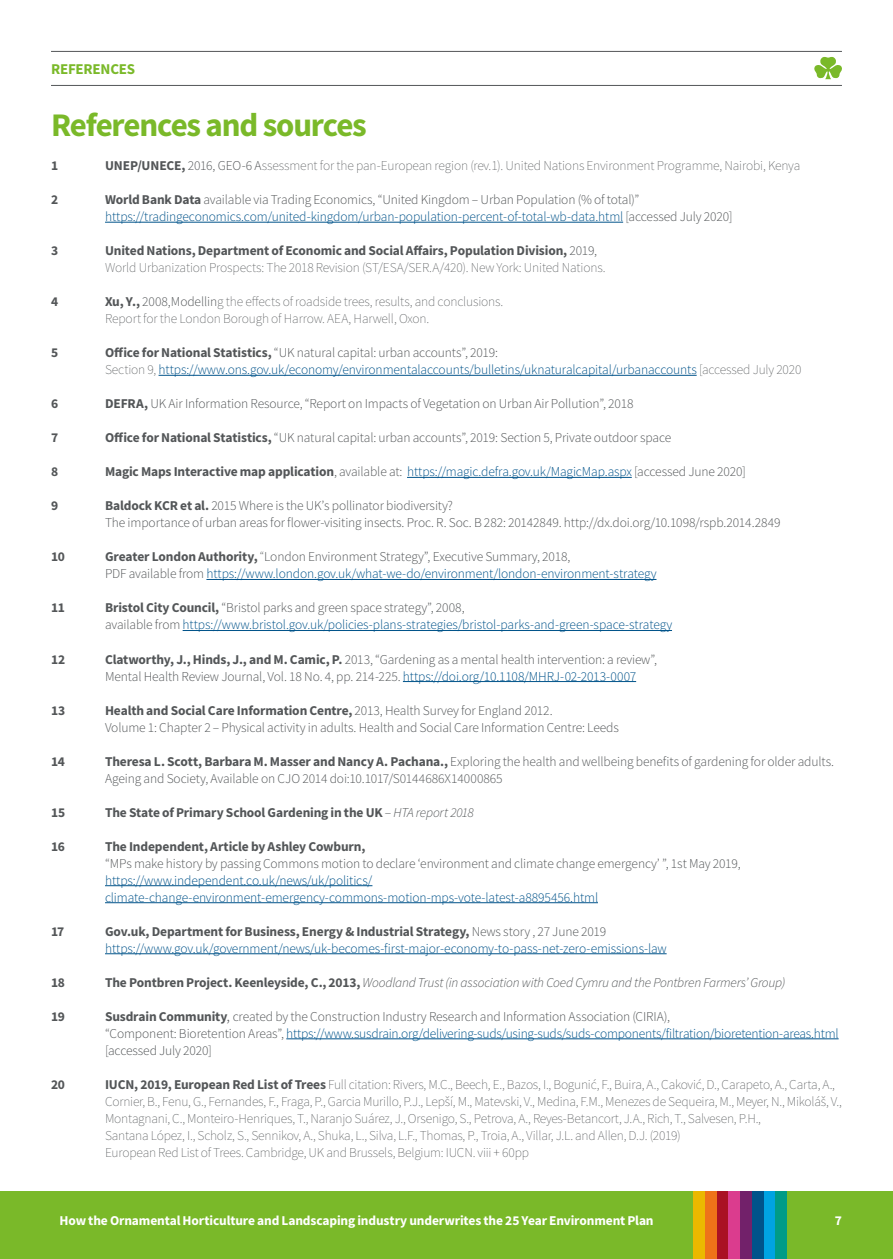
<style>
.page{position:relative;width:893px;height:1259px;background:#fff}
.page>*{position:absolute;margin:0;border:0;box-sizing:border-box;transform-origin:0 0}
.t1{font:33px "Source Sans Variable";letter-spacing:-.04em;color:#7ab929}
.t2{font:15px "Source Sans Variable";letter-spacing:-.015em;color:#7ab929}
.HTA_Standard{font:13.5px/17px "Source Sans Variable";letter-spacing:-.01em;color:#535658}
.HTA_Standard-2{font:13.5px/17px "Source Sans Variable";letter-spacing:-.01em;color:#00538a}
.HTA_Standard-3{font:italic 13.5px "Source Sans Variable";letter-spacing:-.02em;color:#535658}
.t3{font:13.5px "Source Sans Variable";letter-spacing:-.01em;color:#fff}
.s1{color:#00538a}
.s2{color:#535658}
.s3{font-style:italic}
.s4{font-style:normal}
.s5{font-size:16.5px}
</style>
<div class="page">
<div style="left:0;top:1191px;width:893px;height:68px;background:#7ab929"></div>
<div style="left:693px;top:1191px;width:12px;height:68px;background:#ebb800"></div>
<div style="left:705px;top:1191px;width:12px;height:68px;background:#ee7219"></div>
<div style="left:717px;top:1191px;width:11px;height:68px;background:#aa1124"></div>
<div style="left:728px;top:1191px;width:12px;height:68px;background:#db3c8e"></div>
<div style="left:740px;top:1191px;width:12px;height:68px;background:#72216a"></div>
<div style="left:752px;top:1191px;width:12px;height:68px;background:#00538a"></div>
<div style="left:764px;top:1191px;width:11px;height:68px;background:#00a3e2"></div>
<div style="left:775px;top:1191px;width:12px;height:68px;background:#009b87"></div>
<hr style="left:51px;top:85px;width:791px;height:1px;background:#535658">
<hr style="left:51px;top:51px;width:791px;height:1px;background:#535658">
<svg style="left:814px;top:57px;width:28px;height:22px"></svg>
<hr style="left:105px;top:222px;width:518px;height:1px;background:#00538a">
<hr style="left:159px;top:375px;width:538px;height:1px;background:#00538a">
<hr style="left:407px;top:477px;width:225px;height:1px;background:#00538a">
<hr style="left:206px;top:579px;width:450px;height:1px;background:#00538a">
<hr style="left:183px;top:630px;width:489px;height:1px;background:#00538a">
<hr style="left:403px;top:681px;width:233px;height:1px;background:#00538a">
<hr style="left:105px;top:885px;width:267px;height:1px;background:#00538a">
<hr style="left:105px;top:902px;width:493px;height:1px;background:#00538a">
<hr style="left:105px;top:953px;width:562px;height:1px;background:#00538a">
<hr style="left:286px;top:1038px;width:553px;height:1px;background:#00538a">
<p class="t2" style="left:51px;top:60px;width:86px">REFERENCES</p>
<p class="t1" style="left:51px;top:105px;width:317px">References and sources</p>
<p class="HTA_Standard" style="left:51px;top:157px;width:9px">1</p>
<p class="HTA_Standard" style="left:105px;top:157px;width:697px">UNEP/UNECE, 2016, GEO-6 Assessment for the pan-European region (rev.1). United Nations Environment Programme, Nairobi, Kenya</p>
<p class="HTA_Standard" style="left:51px;top:191px;width:9px">2</p>
<p class="HTA_Standard" style="left:105px;top:191px;width:629px">World Bank Data available via Trading Economics, “United Kingdom – Urban Population (% of total)” <span class="s1">https://tradingeconomics.com/united-kingdom/urban-population-percent-of-total-wb-data.html</span> [accessed July 2020]</p>
<p class="HTA_Standard" style="left:51px;top:242px;width:9px">3</p>
<p class="HTA_Standard" style="left:105px;top:242px;width:502px">United Nations, Department of Economic and Social Affairs, Population Division, 2019,<br>World Urbanization Prospects: The 2018 Revision (ST/ESA/SER.A/420). New York: United Nations.</p>
<p class="HTA_Standard" style="left:51px;top:293px;width:9px">4</p>
<p class="HTA_Standard" style="left:105px;top:293px;width:400px">Xu, Y., 2008,Modelling the effects of roadside trees, results, and conclusions.<br>Report for the London Borough of Harrow. AEA, Harwell, Oxon.</p>
<p class="HTA_Standard" style="left:51px;top:344px;width:9px">5</p>
<p class="HTA_Standard-2" style="left:105px;top:344px;width:698px"><span class="s2">Office for National Statistics, “UK natural capital: urban accounts”, 2019:<br>Section 9,</span> https://www.ons.gov.uk/economy/environmentalaccounts/bulletins/uknaturalcapital/urbanaccounts <span class="s2">[accessed July 2020</span></p>
<p class="HTA_Standard" style="left:51px;top:395px;width:9px">6</p>
<p class="HTA_Standard" style="left:105px;top:395px;width:530px">DEFRA, UK Air Information Resource, “Report on Impacts of Vegetation on Urban Air Pollution”, 2018</p>
<p class="HTA_Standard" style="left:51px;top:429px;width:9px">7</p>
<p class="HTA_Standard" style="left:105px;top:429px;width:568px">Office for National Statistics, “UK natural capital: urban accounts”, 2019: Section 5, Private outdoor space</p>
<p class="HTA_Standard" style="left:51px;top:463px;width:9px">8</p>
<p class="HTA_Standard" style="left:105px;top:463px;width:642px">Magic Maps Interactive map application, available at: <span class="s1">https://magic.defra.gov.uk/MagicMap.aspx</span> [accessed June 2020]</p>
<p class="HTA_Standard" style="left:51px;top:497px;width:9px">9</p>
<p class="HTA_Standard" style="left:105px;top:497px;width:677px">Baldock KCR et al. 2015 Where is the UK’s pollinator biodiversity?<br>The importance of urban areas for flower-visiting insects. Proc. R. Soc. B 282: 20142849. http://dx.doi.org/10.1098/rspb.2014.2849</p>
<p class="HTA_Standard" style="left:51px;top:548px;width:15px">10</p>
<p class="HTA_Standard" style="left:105px;top:548px;width:553px">Greater London Authority, “London Environment Strategy”, Executive Summary, 2018,<br>PDF available from <span class="s1">https://www.london.gov.uk/what-we-do/environment/london-environment-strategy</span></p>
<p class="HTA_Standard" style="left:51px;top:599px;width:15px">11</p>
<p class="HTA_Standard-2" style="left:105px;top:599px;width:569px"><span class="s2">Bristol City Council, “Bristol parks and green space strategy”, 2008,<br>available from</span> https://www.bristol.gov.uk/policies-plans-strategies/bristol-parks-and-green-space-strategy</p>
<p class="HTA_Standard" style="left:51px;top:650px;width:16px">12</p>
<p class="HTA_Standard" style="left:105px;top:650px;width:554px">Clatworthy, J., Hinds, J., and M. Camic, P. 2013, “Gardening as a mental health intervention: a review”,<br>Mental Health Review Journal, Vol. 18 No. 4, pp. 214-225. <span class="s1">https://doi.org/10.1108/MHRJ-02-2013-0007</span></p>
<p class="HTA_Standard" style="left:51px;top:701px;width:16px">13</p>
<p class="HTA_Standard" style="left:105px;top:701px;width:515px">Health and Social Care Information Centre, 2013, Health Survey for England 2012.<br>Volume 1: Chapter 2 – Physical activity in adults. Health and Social Care Information Centre: Leeds</p>
<p class="HTA_Standard" style="left:51px;top:753px;width:16px">14</p>
<p class="HTA_Standard" style="left:105px;top:753px;width:731px">Theresa L. Scott, Barbara M. Masser and Nancy A. Pachana., Exploring the health and wellbeing benefits of gardening for older adults.<br>Ageing and Society, Available on CJO 2014 doi:10.1017/S0144686X14000865</p>
<p class="HTA_Standard" style="left:51px;top:804px;width:16px">15</p>
<p class="HTA_Standard" style="left:105px;top:804px;width:370px">The State of Primary School Gardening in the UK – <span class="s3">HTA report 2018</span></p>
<p class="HTA_Standard" style="left:51px;top:838px;width:15px">16</p>
<p class="HTA_Standard" style="left:105px;top:838px;width:637px">The Independent, Article by Ashley Cowburn,<br>“MPs make history by passing Commons motion to declare ‘environment and climate change emergency’ ”, 1st May 2019, <span class="s1">https://www.independent.co.uk/news/uk/politics/ climate-change-environment-emergency-commons-motion-mps-vote-latest-a8895456.html</span></p>
<p class="HTA_Standard" style="left:51px;top:923px;width:15px">17</p>
<p class="HTA_Standard-2" style="left:105px;top:923px;width:563px"><span class="s2">Gov.uk, Department for Business, Energy &amp; Industrial Strategy, News story , 27 June 2019 </span>https://www.gov.uk/government/news/uk-becomes-first-major-economy-to-pass-net-zero-emissions-law</p>
<p class="HTA_Standard" style="left:51px;top:974px;width:16px">18</p>
<p class="HTA_Standard-3" style="left:105px;top:974px;width:682px"><span class="s4">The Pontbren Project. Keenleyside, C., 2013,</span> Woodland Trust (in association with Coed Cymru and the Pontbren Farmers’ Group)</p>
<p class="HTA_Standard" style="left:51px;top:1008px;width:16px">19</p>
<p class="HTA_Standard" style="left:105px;top:1008px;width:735px">Susdrain Community<span class="s5">,</span> created by the Construction Industry Research and Information Association (CIRIA),<br>“Component: Bioretention Areas”, <span class="s1">https://www.susdrain.org/delivering-suds/using-suds/suds-components/filtration/bioretention-areas.html </span>[accessed July 2020]</p>
<p class="HTA_Standard" style="left:51px;top:1076px;width:16px">20</p>
<p class="HTA_Standard" style="left:105px;top:1076px;width:738px">IUCN, 2019, European Red List of Trees Full citation: Rivers, M.C., Beech, E., Bazos, I., Bogunić, F., Buira, A., Caković, D., Carapeto, A., Carta, A., Cornier, B., Fenu, G., Fernandes, F., Fraga, P., Garcia Murillo, P.J., Lepší, M., Matevski, V., Medina, F.M., Menezes de Sequeira, M., Meyer, N., Mikoláš, V., Montagnani, C., Monteiro-Henriques, T., Naranjo Suárez, J., Orsenigo, S., Petrova, A., Reyes-Betancort, J.A., Rich, T., Salvesen, P.H.,<br>Santana López, I., Scholz, S., Sennikov, A., Shuka, L., Silva, L.F., Thomas, P., Troia, A., Villar, J.L. and Allen, D.J. (2019)<br>European Red List of Trees. Cambridge, UK and Brussels, Belgium: IUCN. viii + 60pp</p>
<p class="t3" style="left:60px;top:1212px;width:596px">How the Ornamental Horticulture and Landscaping industry underwrites the 25 Year Environment Plan</p>
<p class="t3" style="left:835px;top:1212px;width:9px">7</p>
</div>
